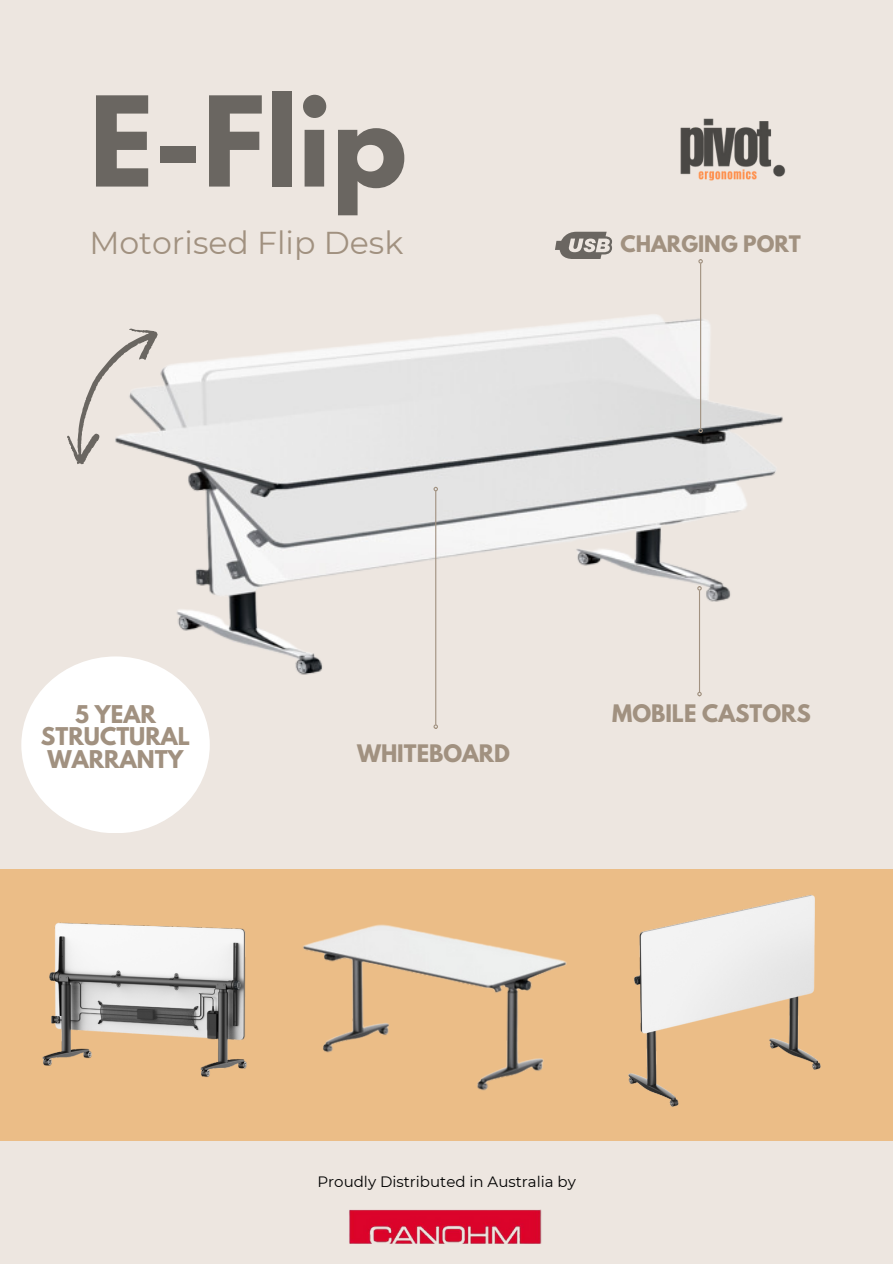
<style>
.page{position:relative;width:893px;height:1264px;background:#fff}
.page>*{position:absolute;margin:0;border:0;box-sizing:border-box;transform-origin:0 0}
.t1{font:700 110.55px "League Spartan";color:#6a6661}
.t2{font:31.5px "Montserrat";color:#a19180}
.t3{font:700 21.6px/22.5px "League Spartan";color:#a19180;text-align:center}
.t4{font:700 21.45px "League Spartan";color:#a19180}
.t5{font:700 20.25px "League Spartan";color:#a19180}
.t6{font:15px "Montserrat";color:#000}
</style>
<div class="page">
<div style="left:0;top:0;width:892px;height:1263px;background:#ede6e0"></div>
<div style="left:0;top:869px;width:892px;height:271px;background:#ebbd87"></div>
<img style="left:628px;top:895px;width:193px;height:212px">
<svg style="left:67px;top:391px;width:22px;height:74px"></svg>
<div style="left:21px;top:656px;width:189px;height:177px;background:#fff;border-radius:50%"></div>
<img style="left:42px;top:922px;width:205px;height:155px">
<img style="left:349px;top:1209px;width:193px;height:35px">
<img style="left:89px;top:277px;width:694px;height:419px">
<svg style="left:555px;top:232px;width:57px;height:27px"></svg>
<hr style="left:435px;top:491px;width:1px;height:233px;background:#a19180">
<svg style="left:433px;top:487px;width:5px;height:4px"></svg>
<svg style="left:433px;top:724px;width:5px;height:5px"></svg>
<hr style="left:700px;top:263px;width:1px;height:166px;background:#a19180">
<svg style="left:698px;top:259px;width:4px;height:4px"></svg>
<svg style="left:698px;top:428px;width:4px;height:5px"></svg>
<hr style="left:699px;top:590px;width:1px;height:102px;background:#a19180">
<svg style="left:697px;top:586px;width:4px;height:4px"></svg>
<svg style="left:697px;top:691px;width:4px;height:5px"></svg>
<img style="left:303px;top:924px;width:264px;height:167px">
<img style="left:680px;top:118px;width:106px;height:63px">
<p class="t1" style="left:89px;top:87px;width:319px">E-Flip</p>
<h3 class="t2" style="left:89px;top:223px;width:315px">Motorised Flip Desk</h3>
<h3 class="t5" style="left:620px;top:234px;width:182px">CHARGING PORT</h3>
<p class="t3" style="left:41px;top:705px;width:151px">5 YEAR<br>STRUCTURAL<br>WARRANTY</p>
<p class="t4" style="left:357px;top:743px;width:154px">WHITEBOARD</p>
<h3 class="t4" style="left:612px;top:702px;width:200px">MOBILE CASTORS</h3>
<p class="t6" style="left:317px;top:1172px;width:260px">Proudly Distributed in Australia by</p>
</div>
